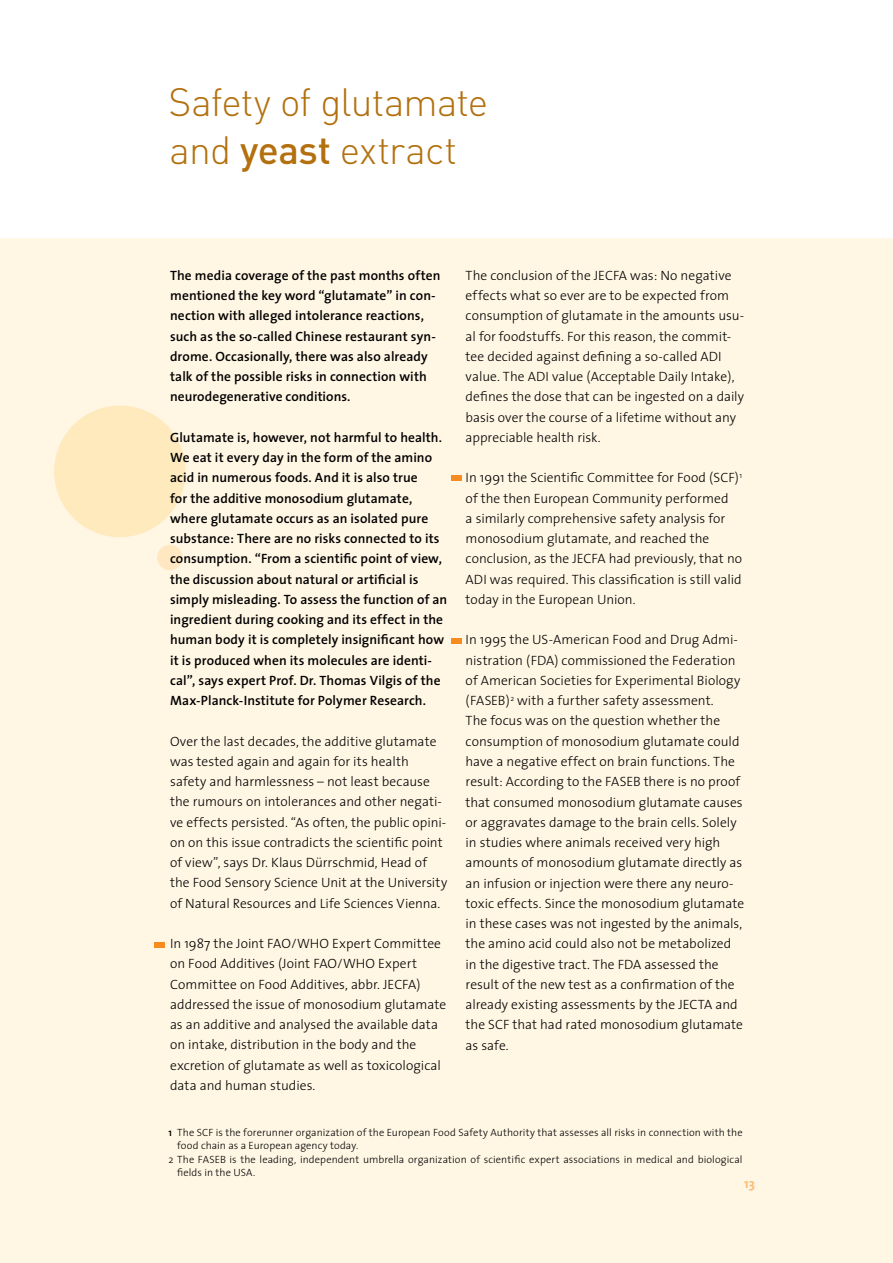
<style>
.page{position:relative;width:893px;height:1263px;background:#fff}
.page>*{position:absolute;margin:0;border:0;box-sizing:border-box;transform-origin:0 0}
.t1{font:300 39px/48px "DIN";letter-spacing:-.025em;color:#b2700e}
.t2{font:300 13.5px/20.2px "The Sans";color:#000}
.t3{font:600 13.5px/20.2px "The Sans";letter-spacing:.005em;color:#000}
.t4{font:700 13.5px "The Sans";color:#f68b1f}
.t5{font:300 10.5px "The Sans";letter-spacing:.01em;color:#000}
.s1{font-weight:500}
.s2{font-weight:600}
</style>
<div class="page">
<div style="left:0;top:238px;width:893px;height:1025px;background:#fff6e4"></div>
<div style="left:744px;top:1181px;width:10px;height:9px;background:#fff6e4"></div>
<svg style="left:46px;top:405px;width:148px;height:132px;background:#ffedc9"></svg>
<svg style="left:156px;top:545px;width:28px;height:25px"></svg>
<div style="left:154px;top:942px;width:10px;height:6px;background:#f68b1f"></div>
<div style="left:452px;top:475px;width:10px;height:6px;background:#f68b1f"></div>
<div style="left:452px;top:638px;width:10px;height:6px;background:#f68b1f"></div>
<h1 class="t1" style="left:168px;top:78px;width:321px">Safety of glutamate and <span class="s1">yeast</span> extract</h1>
<p class="t3" style="left:170px;top:265px;width:272px">The media coverage of the past months often mentioned the key word “glutamate” in con&shy;nection with alleged intolerance reactions, such as the so-called Chinese restaurant syn&shy;drome. Occasionally, there was also already talk of the possible risks in connection with neurodegenerative conditions.</p>
<p class="t3" style="left:170px;top:427px;width:279px">Glutamate is, however, not harmful to health.<br>We eat it every day in the form of the amino acid in numerous foods. And it is also true<br>for the additive monosodium glutamate, where glutamate occurs as an isolated pure substance: There are no risks connected to its consumption. “From a scientific point of view, the discussion about natural or artificial is simply misleading. To assess the function of an ingredient during cooking and its effect in the human body it is completely insignificant how it is produced when its molecules are identi&shy;cal”, says expert Prof. Dr. Thomas Vilgis of the Max-Planck-Institute for Polymer Research.</p>
<p class="t2" style="left:170px;top:730px;width:279px">Over the last decades, the additive glutamate was tested again and again for its health safety and harmlessness – not least because the rumours on intolerances and other negati&shy;ve effects persisted. “As often, the public opini&shy;on on this issue contradicts the scientific point of view”, says Dr. Klaus Dürrschmid, Head of the Food Sensory Science Unit at the University of Natural Resources and Life Sciences Vienna.</p>
<p class="t2" style="left:170px;top:933px;width:278px">In 1987 the Joint FAO/WHO Expert Committee on Food Additives (Joint FAO/WHO Expert Committee on Food Additives, abbr. JECFA) addressed the issue of monosodium glutamate as an additive and analysed the available data on intake, distribution in the body and the excretion of glutamate as well as toxicological data and human studies.</p>
<p class="t2" style="left:466px;top:265px;width:280px">The conclusion of the JECFA was: No negative effects what so ever are to be expected from consumption of glutamate in the amounts usu&shy;al for foodstuffs. For this reason, the commit&shy;tee decided against defining a so-called ADI value. The ADI value (Acceptable Daily Intake), defines the dose that can be ingested on a daily basis over the course of a lifetime without any appreciable health risk.</p>
<p class="t2" style="left:466px;top:467px;width:278px">In 1991 the Scientific Committee for Food (SCF)<sup>1 </sup>of the then European Community performed<br>a similarly comprehensive safety analysis for monosodium glutamate, and reached the conclusion, as the JECFA had previously, that no ADI was required. This classification is still valid today in the European Union.</p>
<p class="t2" style="left:466px;top:629px;width:280px">In 1995 the US-American Food and Drug Admi&shy;nistration (FDA) commissioned the Federation of American Societies for Experimental Biology (FASEB)<sup>2</sup> with a further safety assessment.<br>The focus was on the question whether the consumption of monosodium glutamate could have a negative effect on brain functions. The result: According to the FASEB there is no proof that consumed monosodium glutamate causes or aggravates damage to the brain cells. Solely in studies where animals received very high amounts of monosodium glutamate directly as an infusion or injection were there any neuro&shy;toxic effects. Since the monosodium glutamate in these cases was not ingested by the animals, the amino acid could also not be metabolized in the digestive tract. The FDA assessed the result of the new test as a confirmation of the already existing assessments by the JECTA and the SCF that had rated monosodium glutamate as safe.</p>
<p class="t5" style="left:169px;top:1124px;width:576px"><span class="s2">1</span> The SCF is the forerunner organization of the European Food Safety Authority that assesses all risks in connection with the</p>
<p class="t5" style="left:177px;top:1137px;width:183px">food chain as a European agency today.</p>
<p class="t5" style="left:169px;top:1151px;width:575px">2 The FASEB is the leading, independent umbrella organization of scientific expert associations in medical and biological</p>
<p class="t5" style="left:177px;top:1164px;width:80px">fields in the USA.</p>
<p class="t4" style="left:744px;top:1172px;width:12px">13</p>
</div>
